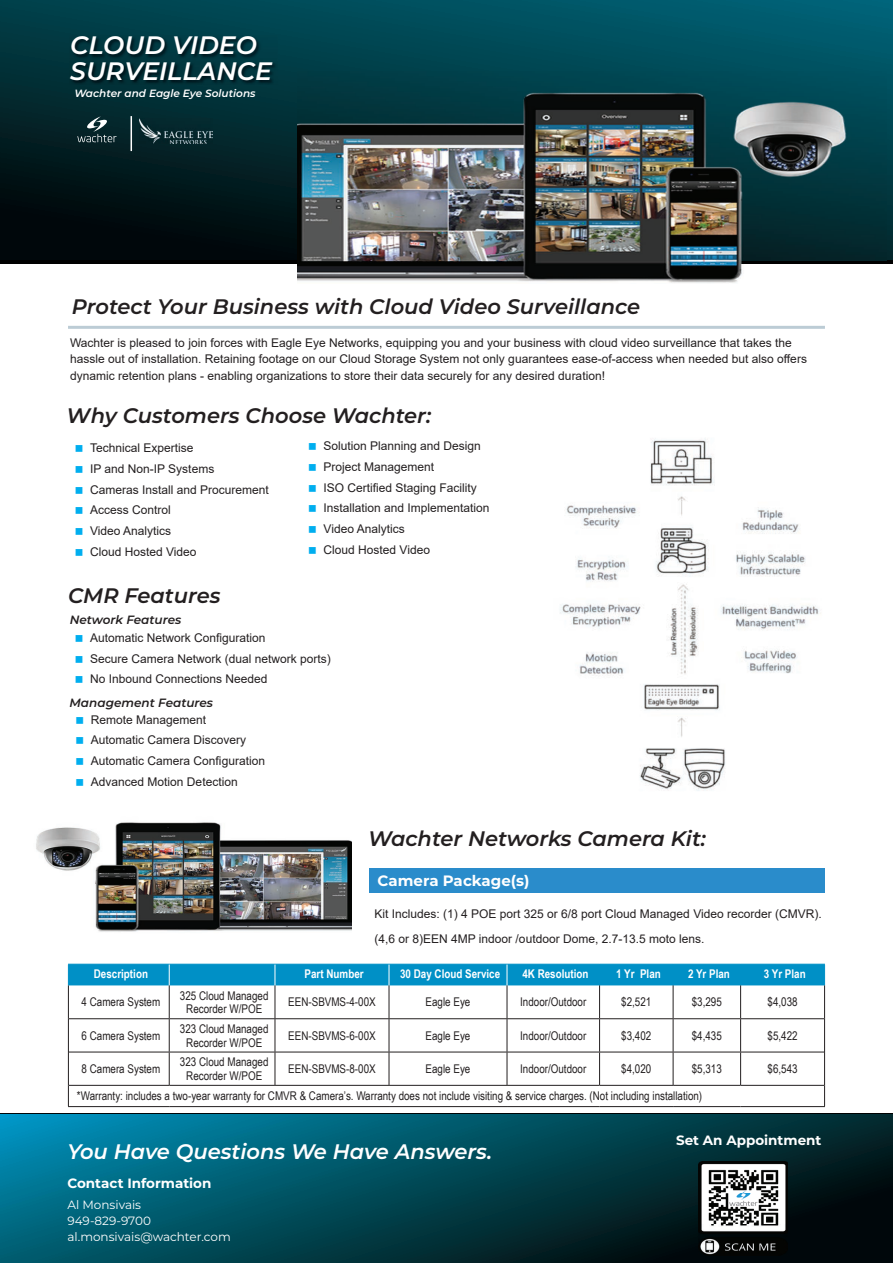
<style>
.page{position:relative;width:893px;height:1263px;background:#fff}
.page>*{position:absolute;margin:0;border:0;box-sizing:border-box;transform-origin:0 0}
.t1{font:italic 600 25.2px/25.2px "Montserrat";color:#fff}
.t2{font:italic 600 21px "Montserrat";color:#231f20}
.t3{font:italic 600 21px "Montserrat";color:#fff}
.t4{font:700 15px "Montserrat";color:#fff}
.t5{font:700 13.5px "Montserrat";color:#fff}
.t6{font:12px/20.7px "Arial";color:#231f20}
.t7{font:12px/13.5px "Arial Narrow";color:#231f20;text-align:center}
.t8{font:700 12px "Arial Narrow";color:#fff}
.t9{font:12px/16px "Montserrat";color:#fff}
.t10{font:italic 600 12px "Montserrat";color:#231f20}
.t11{font:italic 600 10.5px "Montserrat";color:#fff}
</style>
<div class="page">
<svg style="left:0;top:0;width:893px;height:260px;background:#00353e"></svg>
<svg style="left:0;top:1114px;width:893px;height:149px;background:#004654"></svg>
<hr style="left:68px;top:326px;width:757px;height:3px;background:#bcccd5">
<img style="left:69px;top:36px;width:208px;height:49px">
<svg style="left:77px;top:116px;width:40px;height:26px"></svg>
<img style="left:140px;top:119px;width:72px;height:25px">
<hr style="left:131px;top:116px;width:1px;height:35px;background:#fff">
<div style="left:68px;top:964px;width:757px;height:21px;background:#0090c6"></div>
<hr style="left:68px;top:985px;width:1px;height:34px;background:#231f20">
<hr style="left:169px;top:985px;width:1px;height:33px;background:#231f20">
<hr style="left:275px;top:985px;width:1px;height:33px;background:#231f20">
<hr style="left:389px;top:985px;width:1px;height:33px;background:#231f20">
<hr style="left:507px;top:985px;width:1px;height:33px;background:#231f20">
<hr style="left:599px;top:985px;width:1px;height:33px;background:#231f20">
<hr style="left:673px;top:985px;width:1px;height:33px;background:#231f20">
<hr style="left:740px;top:985px;width:1px;height:33px;background:#231f20">
<hr style="left:824px;top:985px;width:1px;height:34px;background:#231f20">
<hr style="left:68px;top:1019px;width:1px;height:33px;background:#231f20">
<hr style="left:169px;top:1019px;width:1px;height:33px;background:#231f20">
<hr style="left:275px;top:1019px;width:1px;height:33px;background:#231f20">
<hr style="left:389px;top:1019px;width:1px;height:33px;background:#231f20">
<hr style="left:507px;top:1019px;width:1px;height:33px;background:#231f20">
<hr style="left:599px;top:1019px;width:1px;height:33px;background:#231f20">
<hr style="left:673px;top:1019px;width:1px;height:33px;background:#231f20">
<hr style="left:740px;top:1019px;width:1px;height:33px;background:#231f20">
<hr style="left:824px;top:1019px;width:1px;height:33px;background:#231f20">
<hr style="left:68px;top:1052px;width:1px;height:33px;background:#231f20">
<hr style="left:169px;top:1052px;width:1px;height:33px;background:#231f20">
<hr style="left:275px;top:1052px;width:1px;height:33px;background:#231f20">
<hr style="left:389px;top:1052px;width:1px;height:33px;background:#231f20">
<hr style="left:507px;top:1052px;width:1px;height:33px;background:#231f20">
<hr style="left:599px;top:1052px;width:1px;height:33px;background:#231f20">
<hr style="left:673px;top:1052px;width:1px;height:33px;background:#231f20">
<hr style="left:740px;top:1052px;width:1px;height:33px;background:#231f20">
<hr style="left:824px;top:1052px;width:1px;height:33px;background:#231f20">
<hr style="left:69px;top:1018px;width:100px;height:1px;background:#231f20">
<hr style="left:169px;top:1018px;width:106px;height:1px;background:#231f20">
<hr style="left:275px;top:1018px;width:114px;height:1px;background:#231f20">
<hr style="left:389px;top:1018px;width:118px;height:1px;background:#231f20">
<hr style="left:507px;top:1018px;width:93px;height:1px;background:#231f20">
<hr style="left:600px;top:1018px;width:73px;height:1px;background:#231f20">
<hr style="left:673px;top:1018px;width:68px;height:1px;background:#231f20">
<hr style="left:741px;top:1018px;width:83px;height:1px;background:#231f20">
<hr style="left:69px;top:1052px;width:100px;height:1px;background:#231f20">
<hr style="left:169px;top:1052px;width:106px;height:1px;background:#231f20">
<hr style="left:275px;top:1052px;width:114px;height:1px;background:#231f20">
<hr style="left:389px;top:1052px;width:118px;height:1px;background:#231f20">
<hr style="left:507px;top:1052px;width:93px;height:1px;background:#231f20">
<hr style="left:600px;top:1052px;width:73px;height:1px;background:#231f20">
<hr style="left:673px;top:1052px;width:68px;height:1px;background:#231f20">
<hr style="left:741px;top:1052px;width:83px;height:1px;background:#231f20">
<hr style="left:69px;top:1085px;width:100px;height:1px;background:#231f20">
<hr style="left:169px;top:1085px;width:106px;height:1px;background:#231f20">
<hr style="left:275px;top:1085px;width:114px;height:1px;background:#231f20">
<hr style="left:389px;top:1085px;width:118px;height:1px;background:#231f20">
<hr style="left:507px;top:1085px;width:93px;height:1px;background:#231f20">
<hr style="left:600px;top:1085px;width:73px;height:1px;background:#231f20">
<hr style="left:673px;top:1085px;width:68px;height:1px;background:#231f20">
<hr style="left:741px;top:1085px;width:83px;height:1px;background:#231f20">
<hr style="left:68px;top:1106px;width:101px;height:1px;background:#231f20">
<hr style="left:169px;top:1106px;width:106px;height:1px;background:#231f20">
<hr style="left:275px;top:1106px;width:114px;height:1px;background:#231f20">
<hr style="left:389px;top:1106px;width:118px;height:1px;background:#231f20">
<hr style="left:507px;top:1106px;width:93px;height:1px;background:#231f20">
<hr style="left:600px;top:1106px;width:73px;height:1px;background:#231f20">
<hr style="left:673px;top:1106px;width:68px;height:1px;background:#231f20">
<hr style="left:741px;top:1106px;width:84px;height:1px;background:#231f20">
<svg style="left:68px;top:1085px;width:1px;height:21px"></svg>
<svg style="left:824px;top:1085px;width:1px;height:21px"></svg>
<div style="left:369px;top:869px;width:456px;height:24px;background:#2a8ccb"></div>
<img style="left:36px;top:822px;width:315px;height:110px">
<img style="left:698px;top:1162px;width:90px;height:94px">
<img style="left:297px;top:72px;width:589px;height:211px">
<img style="left:560px;top:439px;width:261px;height:352px">
<h1 class="t1" style="left:70px;top:32px;width:203px">CLOUD VIDEO<br>SURVEILLANCE</h1>
<p class="t11" style="left:75px;top:86px;width:183px">Wachter and Eagle Eye Solutions</p>
<h2 class="t2" style="left:72px;top:292px;width:570px">Protect Your Business with Cloud Video Surveillance</h2>
<p class="t6" style="left:70px;top:334px;width:738px;line-height:16.5px">Wachter is pleased to join forces with Eagle Eye Networks, equipping you and your business with cloud video surveillance that takes the hassle out of installation. Retaining footage on our Cloud Storage System not only guarantees ease-of-access when needed but also offers dynamic retention plans - enabling organizations to store their data securely for any desired duration!</p>
<h2 class="t2" style="left:67px;top:401px;width:366px">Why Customers Choose Wachter:</h2>
<p class="t6" style="left:90px;top:437px;width:180px">Technical Expertise<br>IP and Non-IP Systems<br>Cameras Install and Procurement<br>Access Control<br>Video Analytics<br>Cloud Hosted Video</p>
<p class="t6" style="left:324px;top:435px;width:168px">Solution Planning and Design<br>Project Management<br>ISO Certified Staging Facility<br>Installation and Implementation<br>Video Analytics<br>Cloud Hosted Video</p>
<h2 class="t2" style="left:68px;top:581px;width:154px">CMR Features</h2>
<p class="t6" style="left:90px;top:627px;width:242px">Automatic Network Configuration<br>Secure Camera Network (dual network ports)<br>No Inbound Connections Needed</p>
<p class="t6" style="left:91px;top:709px;width:176px">Remote Management<br>Automatic Camera Discovery<br>Automatic Camera Configuration<br>Advanced Motion Detection</p>
<p class="t10" style="left:70px;top:611px;width:113px">Network Features</p>
<p class="t10" style="left:70px;top:694px;width:145px">Management Features</p>
<h2 class="t2" style="left:368px;top:824px;width:339px">Wachter Networks Camera Kit:</h2>
<p class="t4" style="left:378px;top:870px;width:153px">Camera Package(s)</p>
<p class="t6" style="left:374px;top:901px;width:449px;line-height:25px">Kit Includes: (1) 4 POE port 325 or 6/8 port Cloud Managed Video recorder (CMVR). (4,6 or 8)EEN 4MP indoor /outdoor Dome, 2.7-13.5 moto lens.</p>
<p class="t8" style="left:94px;top:964px;width:56px">Description</p>
<p class="t8" style="left:305px;top:964px;width:61px">Part Number</p>
<p class="t8" style="left:400px;top:964px;width:102px">30 Day Cloud Service</p>
<p class="t8" style="left:522px;top:964px;width:68px">4K Resolution</p>
<p class="t8" style="left:616px;top:964px;width:46px">1 Yr Plan</p>
<p class="t8" style="left:688px;top:964px;width:43px">2 Yr Plan</p>
<p class="t8" style="left:764px;top:964px;width:43px">3 Yr Plan</p>
<p class="t7" style="left:82px;top:995px;width:80px">4 Camera System</p>
<p class="t7" style="left:180px;top:988px;width:90px">325 Cloud Managed<br>Recorder W/POE</p>
<p class="t7" style="left:288px;top:995px;width:89px">EEN-SBVMS-4-00X</p>
<p class="t7" style="left:426px;top:995px;width:46px">Eagle Eye</p>
<p class="t7" style="left:520px;top:995px;width:68px">Indoor/Outdoor</p>
<p class="t7" style="left:621px;top:995px;width:32px">$2,521</p>
<p class="t7" style="left:692px;top:995px;width:32px">$3,295</p>
<p class="t7" style="left:767px;top:995px;width:32px">$4,038</p>
<p class="t7" style="left:82px;top:1028px;width:80px">6 Camera System</p>
<p class="t7" style="left:180px;top:1021px;width:90px">323 Cloud Managed<br>Recorder W/POE</p>
<p class="t7" style="left:288px;top:1028px;width:89px">EEN-SBVMS-6-00X</p>
<p class="t7" style="left:426px;top:1028px;width:46px">Eagle Eye</p>
<p class="t7" style="left:520px;top:1028px;width:68px">Indoor/Outdoor</p>
<p class="t7" style="left:621px;top:1028px;width:32px">$3,402</p>
<p class="t7" style="left:692px;top:1028px;width:32px">$4,435</p>
<p class="t7" style="left:767px;top:1028px;width:32px">$5,422</p>
<p class="t7" style="left:82px;top:1062px;width:80px">8 Camera System</p>
<p class="t7" style="left:180px;top:1055px;width:90px">323 Cloud Managed<br>Recorder W/POE</p>
<p class="t7" style="left:288px;top:1062px;width:89px">EEN-SBVMS-8-00X</p>
<p class="t7" style="left:426px;top:1062px;width:46px">Eagle Eye</p>
<p class="t7" style="left:520px;top:1062px;width:68px">Indoor/Outdoor</p>
<p class="t7" style="left:621px;top:1062px;width:32px">$4,020</p>
<p class="t7" style="left:692px;top:1062px;width:32px">$5,313</p>
<p class="t7" style="left:767px;top:1062px;width:32px">$6,543</p>
<p class="t7" style="left:77px;top:1089px;width:627px">*Warranty: includes a two-year warranty for CMVR &amp; Camera’s. Warranty does not include visiting &amp; service charges. (Not including installation)</p>
<h2 class="t3" style="left:67px;top:1137px;width:426px">You Have Questions We Have Answers.</h2>
<p class="t5" style="left:68px;top:1173px;width:145px">Contact Information</p>
<p class="t9" style="left:68px;top:1196px;width:165px">Al Monsivais<br>949-829-9700 al.monsivais@wachter.com</p>
<p class="t5" style="left:676px;top:1130px;width:147px">Set An Appointment</p>
</div>
